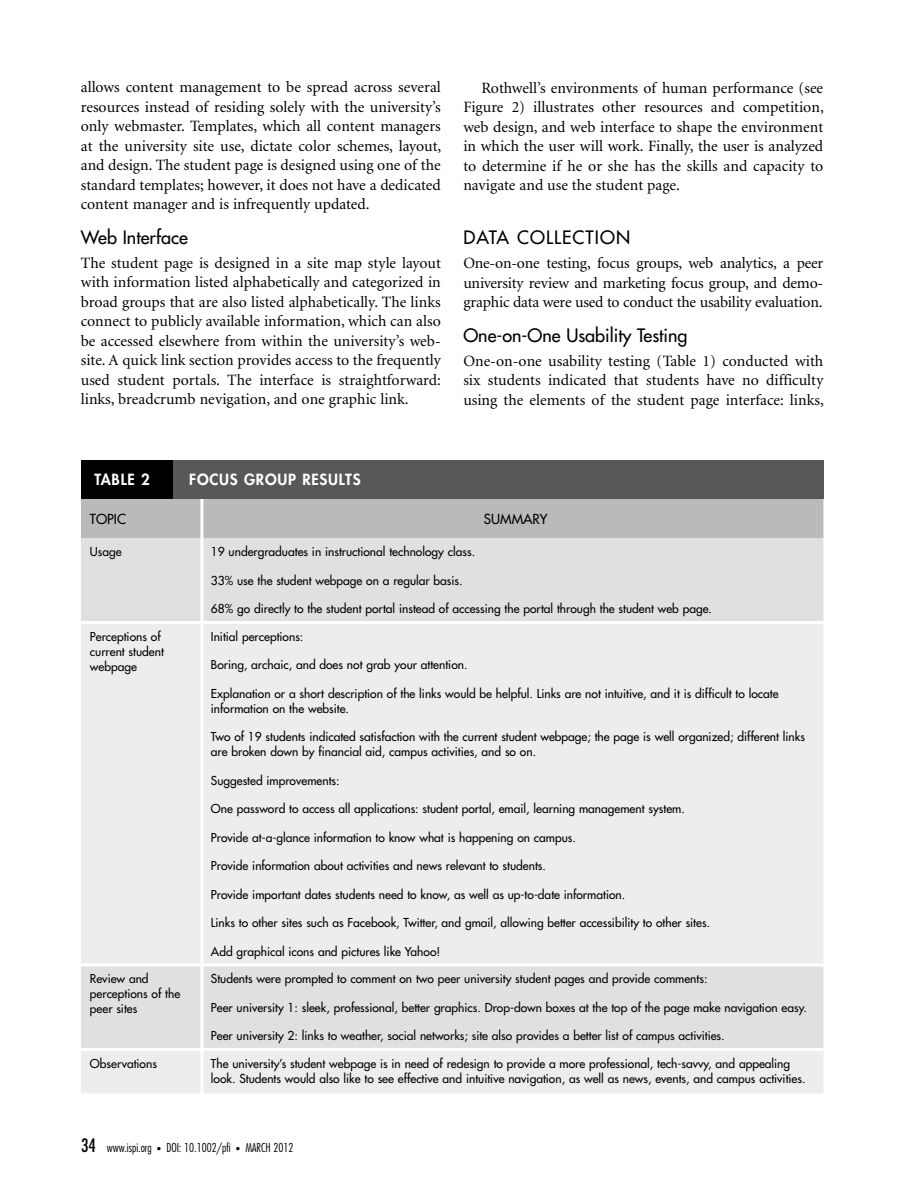
<style>
.page{position:relative;width:918px;height:1188px;background:#fff}
.page>*{position:absolute;margin:0;border:0;box-sizing:border-box;transform-origin:0 0}
.t1{font:18px "Futura";color:#000}
.t2{font:18px "Futura";letter-spacing:.06em;color:#000}
.t3{font:15.75px/19.5px "Minion";color:#000;text-align:justify}
.t4{font:800 15px "Futura";letter-spacing:.05em;color:#fff}
.t5{font:13.5px "Futura";color:#000}
.t6{font:12px/15px "Futura";color:#000}
.t7{font:300 condensed 12px "Futura";color:#000}
.s1{font-weight:400;font-size:18px}
.s2{font-size:9px}
</style>
<div class="page">
<div style="left:81px;top:499px;width:742px;height:39px;background:#bababa"></div>
<div style="left:81px;top:538px;width:742px;height:83px;background:#e0e0e0"></div>
<svg style="left:81px;top:624px;width:742px;height:469px;background:#eaeaea"></svg>
<hr style="left:81px;top:963px;width:121px;height:3px;background:#fff">
<hr style="left:200px;top:538px;width:3px;height:83px;background:#fff">
<hr style="left:200px;top:624px;width:3px;height:339px;background:#fff">
<hr style="left:202px;top:963px;width:621px;height:3px;background:#fff">
<hr style="left:200px;top:966px;width:3px;height:82px;background:#fff">
<hr style="left:200px;top:499px;width:3px;height:39px;background:#fff">
<hr style="left:81px;top:1048px;width:742px;height:3px;background:#fff">
<hr style="left:200px;top:1051px;width:3px;height:42px;background:#fff">
<div style="left:81px;top:460px;width:92px;height:39px;background:#000"></div>
<div style="left:173px;top:460px;width:651px;height:39px;background:#585858"></div>
<p class="t3" style="left:81px;top:79px;width:362px">allows content management to be spread across several resources instead of residing solely with the university’s only webmaster. Templates, which all content managers at the university site use, dictate color schemes, layout, and design. The student page is designed using one of the standard templates; however, it does not have a dedicated content manager and is infrequently updated.</p>
<h1 class="t1" style="left:81px;top:228px;width:108px">Web Interface</h1>
<p class="t3" style="left:81px;top:254px;width:362px">The student page is designed in a site map style layout with information listed alphabetically and categorized in broad groups that are also listed alphabetically. The links connect to publicly available information, which can also be accessed elsewhere from within the university’s web&shy;site. A quick link section provides access to the frequently used student portals. The interface is straightforward: links, breadcrumb nevigation, and one graphic link.</p>
<p class="t3" style="left:463px;top:79px;width:362px;text-indent:18px">Rothwell’s environments of human performance (see Figure 2) illustrates other resources and competition, web design, and web interface to shape the environment in which the user will work. Finally, the user is analyzed to determine if he or she has the skills and capacity to navigate and use the student page.</p>
<h1 class="t2" style="left:463px;top:228px;width:168px">DATA COLLECTION</h1>
<h2 class="t3" style="left:463px;top:255px;width:362px">One-on-one testing, focus groups, web analytics, a peer university review and marketing focus group, and demo&shy;graphic data were used to conduct the usability evaluation.</h2>
<h1 class="t1" style="left:463px;top:325px;width:226px">One-on-One Usability Testing</h1>
<h2 class="t3" style="left:463px;top:352px;width:362px">One-on-one usability testing (Table 1) conducted with six students indicated that students have no difficulty using the elements of the student page interface: links,</h2>
<p class="t4" style="left:94px;top:472px;width:57px">TABLE 2</p>
<p class="t4" style="left:189px;top:472px;width:173px">FOCUS GROUP RESULTS</p>
<p class="t5" style="left:90px;top:512px;width:38px">TOPIC</p>
<p class="t5" style="left:484px;top:512px;width:65px">SUMMARY</p>
<p class="t6" style="left:90px;top:545px;width:33px">Usage</p>
<p class="t6" style="left:211px;top:545px;width:266px">19 undergraduates in instructional technology class.</p>
<p class="t6" style="left:211px;top:573px;width:253px">33% use the student webpage on a regular basis.</p>
<p class="t6" style="left:211px;top:602px;width:503px">68% go directly to the student portal instead of accessing the portal through the student web page.</p>
<p class="t6" style="left:90px;top:629px;width:76px">Perceptions of current student webpage</p>
<p class="t6" style="left:211px;top:629px;width:94px">Initial perceptions:</p>
<p class="t6" style="left:211px;top:658px;width:258px">Boring, archaic, and does not grab your attention.</p>
<p class="t6" style="left:211px;top:686px;width:569px">Explanation or a short description of the links would be helpful. Links are not intuitive, and it is difficult to locate information on the website.</p>
<p class="t6" style="left:211px;top:730px;width:596px">Two of 19 students indicated satisfaction with the current student webpage; the page is well organized; different links are broken down by financial aid, campus activities, and so on.</p>
<p class="t6" style="left:211px;top:773px;width:130px">Suggested improvements:</p>
<p class="t6" style="left:211px;top:802px;width:475px">One password to access all applications: student portal, email, learning management system.</p>
<p class="t6" style="left:211px;top:830px;width:367px">Provide at-a-glance information to know what is happening on campus.</p>
<p class="t6" style="left:211px;top:859px;width:337px">Provide information about activities and news relevant to students.</p>
<p class="t6" style="left:211px;top:887px;width:416px">Provide important dates students need to know, as well as up-to-date information.</p>
<p class="t6" style="left:211px;top:916px;width:501px">Links to other sites such as Facebook, Twitter, and gmail, allowing better accessibility to other sites.</p>
<p class="t6" style="left:211px;top:944px;width:231px">Add graphical icons and pictures like Yahoo!</p>
<p class="t6" style="left:90px;top:972px;width:92px">Review and perceptions of the peer sites</p>
<p class="t6" style="left:211px;top:972px;width:498px">Students were prompted to comment on two peer university student pages and provide comments:</p>
<p class="t6" style="left:211px;top:1000px;width:598px">Peer university 1: sleek, professional, better graphics. Drop-down boxes at the top of the page make navigation easy.</p>
<p class="t6" style="left:211px;top:1029px;width:515px">Peer university 2: links to weather, social networks; site also provides a better list of campus activities.</p>
<p class="t6" style="left:90px;top:1056px;width:69px">Observations</p>
<p class="t6" style="left:211px;top:1056px;width:596px">The university’s student webpage is in need of redesign to provide a more professional, tech-savvy, and appealing look. Students would also like to see effective and intuitive navigation, as well as news, events, and campus activities.</p>
<p class="t7" style="left:81px;top:1142px;width:214px"><span class="s1">34</span> www.ispi.org <span class="s2">•</span> DOI: 10.1002/pfi <span class="s2">•</span> MARCH 2012</p>
</div>
